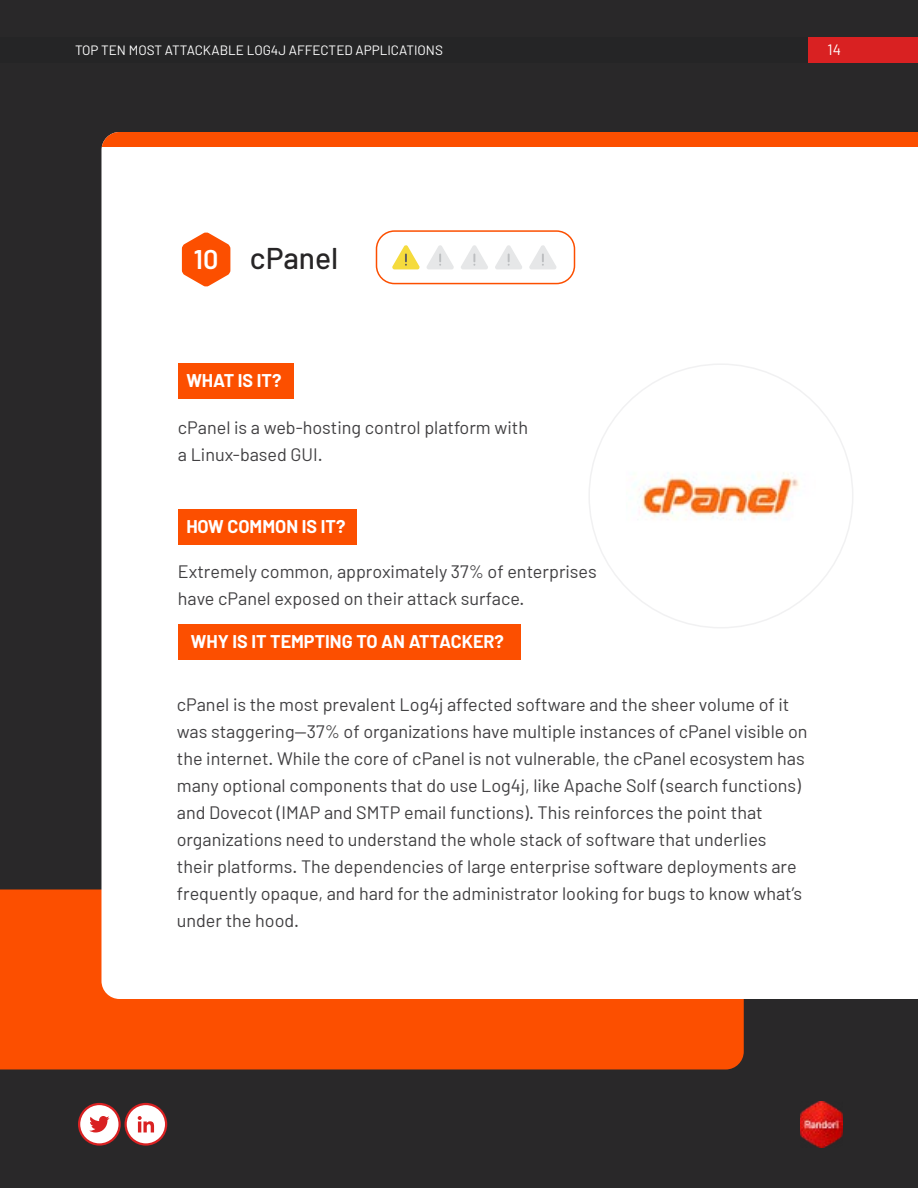
<style>
.page{position:relative;width:918px;height:1188px;background:#292829}
.page>*{position:absolute;margin:0;border:0;box-sizing:border-box;transform-origin:0 0}
.t1{font:500 30px "Barlow";color:#272526}
.t2{font:600 27px "Barlow";color:#fff}
.t3{font:18px/27px "Barlow";color:#414042}
.t4{font:700 18px "Barlow";color:#fff}
.t5{font:15px "Barlow";color:#fff}
.t6{font:13.5px "Barlow";color:#fff}
</style>
<div class="page">
<div style="left:0;top:890px;width:744px;height:180px;background:#fc4f00"></div>
<div style="left:101px;top:147px;width:817px;height:852px;background:#fff"></div>
<div style="left:101px;top:132px;width:817px;height:15px;background:#fc4f00"></div>
<img style="left:626px;top:401px;width:190px;height:190px">
<div style="left:178px;top:363px;width:115px;height:36px;background:#fc4f00"></div>
<div style="left:178px;top:509px;width:178px;height:36px;background:#fc4f00"></div>
<div style="left:178px;top:624px;width:343px;height:36px;background:#fc4f00"></div>
<svg style="left:182px;top:232px;width:48px;height:55px;background:#fc793d"></svg>
<svg style="left:392px;top:245px;width:28px;height:24px"></svg>
<svg style="left:461px;top:245px;width:27px;height:24px"></svg>
<svg style="left:427px;top:245px;width:27px;height:24px"></svg>
<svg style="left:495px;top:245px;width:28px;height:24px"></svg>
<svg style="left:529px;top:245px;width:28px;height:24px"></svg>
<div style="left:376px;top:230px;width:199px;height:54px;border:2px solid #fc4f00;border-radius:18px"></div>
<div style="left:0;top:38px;width:808px;height:25px;background:#252526"></div>
<img style="left:801px;top:1101px;width:42px;height:46px">
<div style="left:808px;top:38px;width:110px;height:25px;background:#d92122"></div>
<div style="left:126px;top:1104px;width:40px;height:40px;background:#fff;border-radius:50%"></div>
<div style="left:124px;top:1103px;width:43px;height:43px;border:2px solid #d92122;border-radius:50%"></div>
<svg style="left:138px;top:1116px;width:16px;height:16px"></svg>
<div style="left:79px;top:1104px;width:41px;height:40px;background:#fff;border-radius:50%"></div>
<div style="left:78px;top:1103px;width:43px;height:43px;border:2px solid #d92122;border-radius:50%"></div>
<svg style="left:89px;top:1116px;width:21px;height:16px"></svg>
<p class="t6" style="left:75px;top:42px;width:369px">TOP TEN MOST ATTACKABLE LOG4J AFFECTED APPLICATIONS</p>
<p class="t5" style="left:828px;top:41px;width:15px">14</p>
<h2 class="t2" style="left:194px;top:243px;width:26px">10</h2>
<h1 class="t1" style="left:250px;top:240px;width:90px">cPanel</h1>
<p class="t4" style="left:186px;top:369px;width:97px">WHAT IS IT?</p>
<p class="t3" style="left:178px;top:413px;width:352px">cPanel is a web-hosting control platform with a Linux-based GUI.</p>
<p class="t4" style="left:186px;top:516px;width:161px">HOW COMMON IS IT?</p>
<p class="t3" style="left:178px;top:558px;width:421px">Extremely common, approximately 37% of enterprises have cPanel exposed on their attack surface.</p>
<p class="t4" style="left:191px;top:630px;width:315px">WHY IS IT TEMPTING TO AN ATTACKER?</p>
<p class="t3" style="left:177px;top:691px;width:632px">cPanel is the most prevalent Log4j affected software and the sheer volume of it was staggering—37% of organizations have multiple instances of cPanel visible on the internet. While the core of cPanel is not vulnerable, the cPanel ecosystem has many optional components that do use Log4j, like Apache Solf (search functions) and Dovecot (IMAP and SMTP email functions). This reinforces the point that organizations need to understand the whole stack of software that underlies their platforms. The dependencies of large enterprise software deployments are frequently opaque, and hard for the administrator looking for bugs to know what’s under the hood.</p>
</div>
